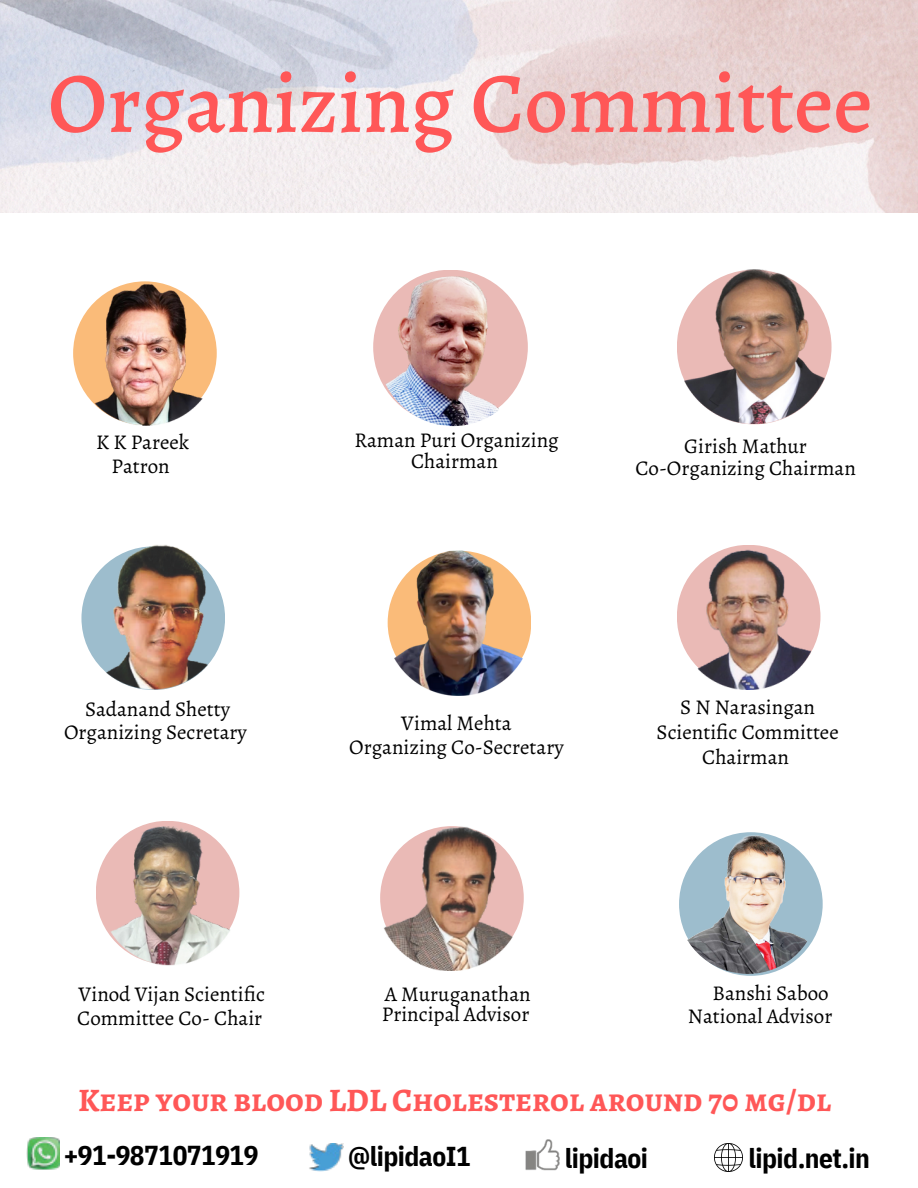
<style>
.page{position:relative;width:918px;height:1188px;background:#fff}
.page>*{position:absolute;margin:0;border:0;box-sizing:border-box;transform-origin:0 0}
.t1{font:500 86.4px "Alegreya";color:#ff5757}
.t2{font:700 32.85px "Alegreya SC";color:#ff5757}
.t3{font:700 27.3px "IBM Plex Sans Cond";letter-spacing:-.02em;color:#000}
.t4{font:21px/23.7px "Alegreya";color:#000;text-align:center}
</style>
<div class="page">
<div style="left:373px;top:270px;width:155px;height:154px;background:#eabab6;border-radius:50%"></div>
<img style="left:378px;top:276px;width:150px;height:150px;border-radius:50%">
<div style="left:81px;top:546px;width:144px;height:144px;background:#9dbdcd;border-radius:50%"></div>
<img style="left:90px;top:545px;width:135px;height:145px">
<div style="left:388px;top:551px;width:143px;height:143px;background:#fabb79;border-radius:50%"></div>
<img style="left:100px;top:826px;width:140px;height:140px">
<img style="left:380px;top:826px;width:143px;height:145px">
<div style="left:677px;top:270px;width:155px;height:154px;background:#eabab6;border-radius:50%"></div>
<svg style="left:679px;top:832px;width:144px;height:144px"></svg>
<img style="left:677px;top:832px;width:142px;height:142px;border-radius:50%">
<img style="left:309px;top:1144px;width:35px;height:28px">
<img style="left:715px;top:1144px;width:28px;height:28px">
<img style="left:525px;top:1140px;width:34px;height:30px">
<img style="left:27px;top:1138px;width:32px;height:32px">
<img style="left:0;top:0;width:918px;height:213px">
<img style="left:677px;top:549px;width:142px;height:140px">
<img style="left:685px;top:270px;width:139px;height:154px">
<img style="left:394px;top:551px;width:128px;height:145px">
<img style="left:76px;top:284px;width:141px;height:142px">
<p class="t1" style="left:48px;top:44px;width:826px">Organizing Committee</p>
<p class="t4" style="left:96px;top:430px;width:95px">K K Pareek</p>
<p class="t4" style="left:112px;top:454px;width:60px">Patron</p>
<p class="t4" style="left:64px;top:697px;width:184px">Sadanand Shetty<br>Organizing Secretary</p>
<p class="t4" style="left:354px;top:429px;width:206px;line-height:21.3px">Raman Puri Organizing<br>Chairman</p>
<p class="t4" style="left:684px;top:434px;width:124px">Girish Mathur</p>
<p class="t4" style="left:635px;top:456px;width:222px">Co-Organizing Chairman</p>
<p class="t4" style="left:401px;top:711px;width:112px">Vimal Mehta</p>
<p class="t4" style="left:349px;top:735px;width:216px">Organizing Co-Secretary</p>
<p class="t4" style="left:680px;top:695px;width:136px">S N Narasingan</p>
<p class="t4" style="left:657px;top:720px;width:184px;line-height:24.8px">Scientific Committee<br>Chairman</p>
<p class="t4" style="left:77px;top:982px;width:189px;text-align:left">Vinod Vijan Scientific<br>Committee Co- Chair</p>
<p class="t4" style="left:713px;top:981px;width:118px">Banshi Saboo</p>
<p class="t4" style="left:385px;top:982px;width:147px">A Muruganathan</p>
<p class="t4" style="left:382px;top:1002px;width:149px">Principal Advisor</p>
<p class="t4" style="left:688px;top:1004px;width:146px">National Advisor</p>
<p class="t2" style="left:78px;top:1077px;width:755px">Keep your blood LDL Cholesterol around 70 mg/dl</p>
<p class="t3" style="left:64px;top:1137px;width:196px">+91-9871071919</p>
<p class="t3" style="left:348px;top:1138px;width:124px">@lipidaoI1</p>
<p class="t3" style="left:565px;top:1140px;width:85px">lipidaoi</p>
<p class="t3" style="left:748px;top:1140px;width:123px">lipid.net.in</p>
</div>
